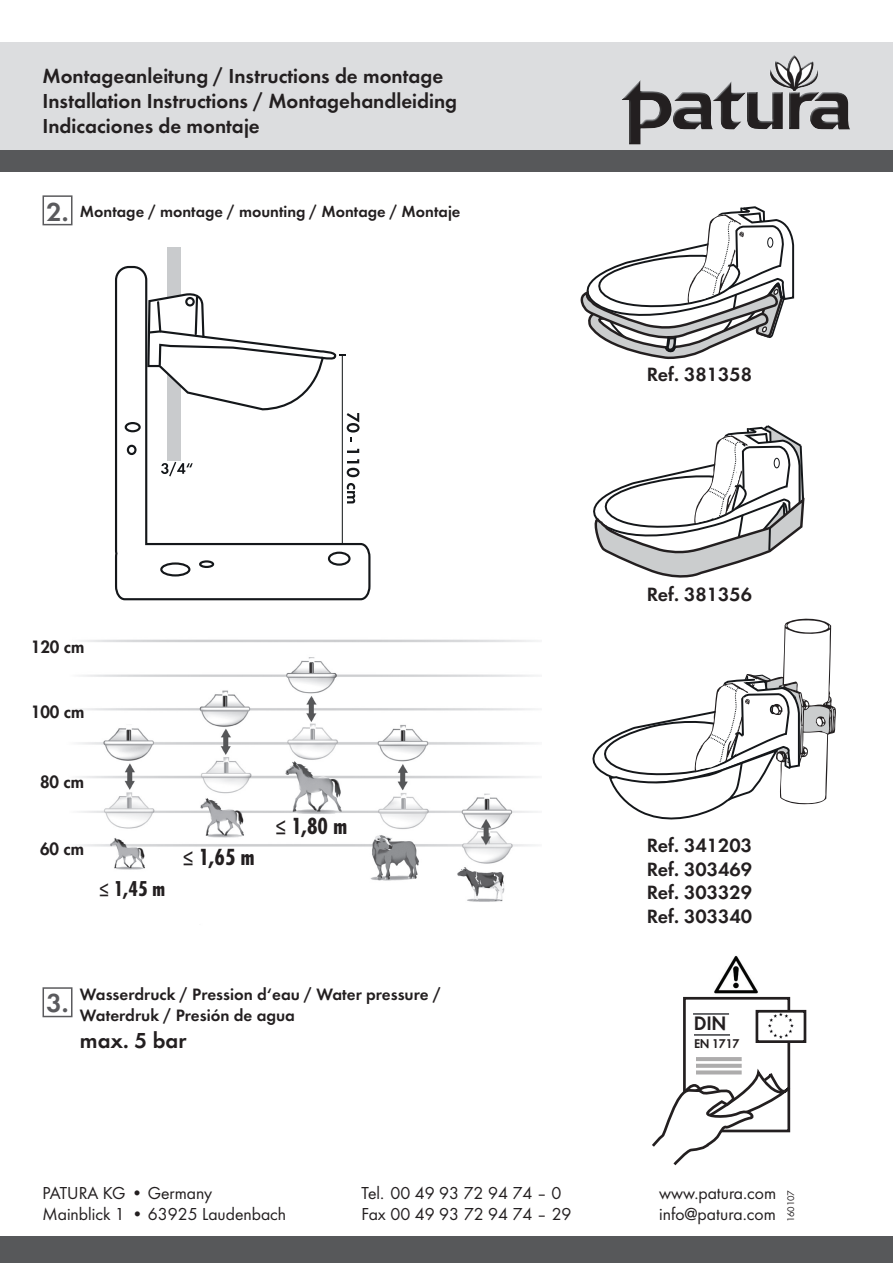
<style>
.page{position:relative;width:893px;height:1263px;background:#fff}
.page>*{position:absolute;margin:0;border:0;box-sizing:border-box;transform-origin:0 0}
.t1{font:600 27px "Futura URW";color:#5a5a5d}
.t2{font:600 22.5px "Futura URW";color:#231f20}
.t3{font:700 condensed 21.45px "Futura Std";color:#231f20}
.t4{font:600 21px/25.2px "Futura URW";color:#231f20}
.t5{font:600 20.25px "Futura URW";color:#231f20;scale:.95 1}
.t6{font:600 19.95px/24px "Futura URW";color:#231f20;text-align:justify}
.t7{font:700 condensed 19.8px "Futura Std";color:#231f20}
.t8{font:18px "Futura URW";color:#231f20}
.t9{font:600 17.1px/20.5px "Futura URW";color:#231f20}
.t10{font:600 16.5px "Futura URW";color:#231f20}
.t11{font:800 16.5px "Futura Std";color:#231f20}
.t12{font:600 14.7px "Futura URW";color:#14171a}
.t13{font:600 13.2px "Futura URW";letter-spacing:-.025em;color:#231f20;scale:.95 1}
.t14{font:10.05px "Futura URW";letter-spacing:-.02em;color:#231f20}
.s1{font-size:27px;color:#5a5a5d}
</style>
<div class="page">
<svg style="left:592px;top:618px;width:244px;height:202px"></svg>
<svg style="left:580px;top:206px;width:215px;height:154px"></svg>
<svg style="left:593px;top:425px;width:212px;height:153px"></svg>
<div style="left:0;top:43px;width:893px;height:107px;background:#dcdddf"></div>
<div style="left:0;top:150px;width:893px;height:21px;background:#57585a"></div>
<img style="left:622px;top:55px;width:215px;height:89px">
<div style="left:0;top:1237px;width:893px;height:26px;background:#57585a"></div>
<div style="left:43px;top:195px;width:30px;height:30px;border:2px solid #5a5a5d"></div>
<div style="left:168px;top:247px;width:13px;height:213px;background:#c9cbcd"></div>
<svg style="left:115px;top:265px;width:256px;height:336px"></svg>
<div style="left:160px;top:562px;width:30px;height:14px;border:2px solid #14171a;border-radius:50%"></div>
<div style="left:328px;top:552px;width:23px;height:14px;border:2px solid #14171a;border-radius:50%"></div>
<div style="left:125px;top:422px;width:16px;height:10px;border:2px solid #14171a;border-radius:50%"></div>
<div style="left:127px;top:445px;width:10px;height:10px;border:2px solid #14171a;border-radius:50%"></div>
<div style="left:199px;top:560px;width:15px;height:8px;border:2px solid #14171a;border-radius:50%"></div>
<svg style="left:161px;top:462px;width:32px;height:14px"></svg>
<svg style="left:347px;top:449px;width:12px;height:4px"></svg>
<svg style="left:347px;top:459px;width:13px;height:18px"></svg>
<svg style="left:347px;top:483px;width:8px;height:20px"></svg>
<hr style="left:342px;top:355px;width:1px;height:189px;background:#14171a">
<svg style="left:146px;top:290px;width:214px;height:152px"></svg>
<img style="left:78px;top:639px;width:461px;height:263px">
<img style="left:713px;top:955px;width:45px;height:42px">
<div style="left:683px;top:997px;width:107px;height:135px;border:3px solid #231f20"></div>
<img style="left:769px;top:1014px;width:25px;height:14px">
<div style="left:756px;top:1010px;width:50px;height:33px;border:3px solid #231f20"></div>
<hr style="left:693px;top:1013px;width:36px;height:2px;background:#232529">
<svg style="left:652px;top:1022px;width:140px;height:144px"></svg>
<div style="left:43px;top:987px;width:30px;height:30px;border:2px solid #5a5a5d"></div>
<p class="t4" style="left:43px;top:61px;width:416px">Montageanleitung / Instructions de montage<br>Installation Instructions / Montagehandleiding<br>Indicaciones de montaje</p>
<p class="t12" style="left:91px;top:68px;width:32px">3/4“</p>
<p class="t10" style="left:46px;top:199px;width:415px"><span class="s1">2.</span> Montage / montage / mounting / Montage / Montaje</p>
<p class="t6" style="left:647px;top:360px;width:107px">Ref. 381358</p>
<p class="t11" style="left:31px;top:636px;width:55px">120 cm</p>
<p class="t11" style="left:31px;top:701px;width:55px">100 cm</p>
<p class="t11" style="left:40px;top:771px;width:46px">80 cm</p>
<p class="t11" style="left:40px;top:838px;width:46px">60 cm</p>
<p class="t7" style="left:99px;top:876px;width:68px">≤ 1,45 m</p>
<p class="t3" style="left:183px;top:844px;width:73px">≤ 1,65 m</p>
<p class="t3" style="left:275px;top:813px;width:73px">≤ 1,80 m</p>
<h1 class="t1" style="left:46px;top:983px;width:24px">3.</h1>
<p class="t9" style="left:80px;top:983px;width:363px">Wasserdruck / Pression d‘eau / Water pressure /<br>Waterdruk / Presión de agua</p>
<p class="t2" style="left:80px;top:1023px;width:108px">max. 5 bar</p>
<p class="t6" style="left:647px;top:581px;width:107px">Ref. 381356</p>
<p class="t6" style="left:647px;top:831px;width:107px">Ref. 341203<br>Ref. 303469<br>Ref. 303329<br>Ref. 303340</p>
<p class="t5" style="left:694px;top:1008px;width:36px">DIN</p>
<p class="t13" style="left:694px;top:1034px;width:49px">EN 1717</p>
<p class="t8" style="left:43px;top:1182px;width:171px">PATURA KG • Germany</p>
<p class="t8" style="left:361px;top:1182px;width:202px">Tel. 00 49 93 72 94 74 – 0</p>
<p class="t8" style="left:659px;top:1182px;width:119px">www.patura.com</p>
<p class="t8" style="left:43px;top:1204px;width:245px">Mainblick 1 • 63925 Laudenbach</p>
<p class="t8" style="left:361px;top:1204px;width:212px">Fax 00 49 93 72 94 74 – 29</p>
<p class="t8" style="left:659px;top:1204px;width:118px">info@patura.com</p>
<p class="t14" style="left:785px;top:1222px;width:34px;rotate:-90deg">160107</p>
</div>
